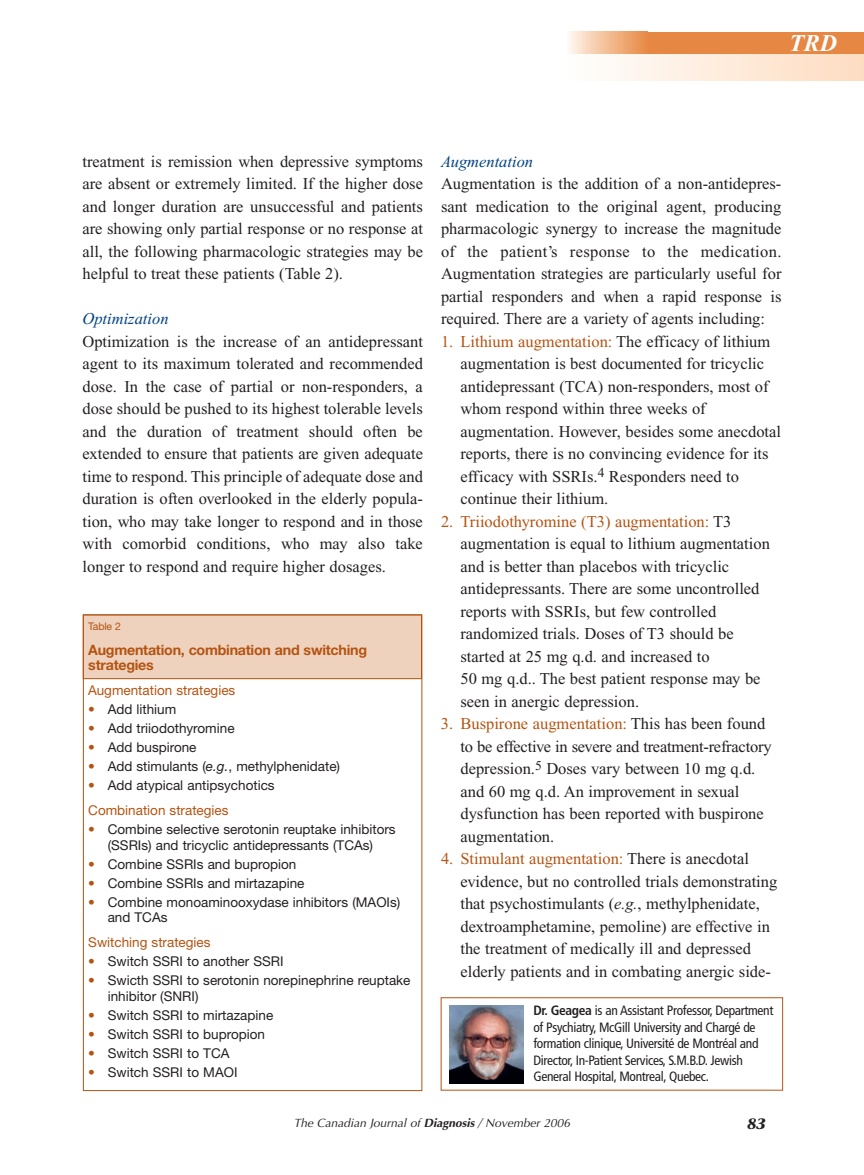
<style>
.page{position:relative;width:864px;height:1175px;background:#fff}
.page>*{position:absolute;margin:0;border:0;box-sizing:border-box;transform-origin:0 0}
.t1{font:italic 700 24px "Times New Roman";color:#fff}
.t2{font:16.5px/22.5px "Times New Roman";color:#231f20}
.t3{font:italic 16.5px "Times New Roman";color:#014182}
.t4{font:italic 700 15px "Stone Serif";color:#231f20}
.t5{font:700 14.25px/15.8px "Helvetica Neue";letter-spacing:-.015em;color:#b45412}
.t6{font:13.5px/15.8px "Helvetica Neue";color:#231f20}
.t7{font:condensed 13.5px/16.5px "Frutiger";letter-spacing:-.025em;color:#231f20}
.t8{font:13.5px "Helvetica Neue";color:#b45412}
.t9{font:italic 12px "Optima";color:#231f20}
.t10{font:10.5px "Helvetica Neue";letter-spacing:-.015em;color:#b45412}
.s1{color:#b45412}
.s2{font-style:italic}
.s3{font-weight:700}
</style>
<div class="page">
<div style="left:567px;top:38px;width:297px;height:42px;background:linear-gradient(to right,#fefefd,#fedcc0)"></div>
<div style="left:594px;top:32px;width:270px;height:22px;background:#e68843"></div>
<div style="left:567px;top:32px;width:81px;height:22px;background:linear-gradient(to right,#fef7ef,#e78842)"></div>
<div style="left:441px;top:997px;width:342px;height:93px;border:1px solid #b45412"></div>
<div style="left:83px;top:615px;width:339px;height:63px;background:#efd2be"></div>
<div style="left:83px;top:614px;width:339px;height:65px;border:1px solid #b45412"></div>
<div style="left:83px;top:614px;width:339px;height:476px;border:1px solid #b45412"></div>
<img style="left:450px;top:1005px;width:73px;height:78px">
<h1 class="t1" style="left:789px;top:35px;width:49px">TRD</h1>
<p class="t2" style="left:82px;top:151px;width:342px;text-align:justify">treatment is remission when depressive symptoms are absent or extremely limited. If the higher dose and longer duration are unsuccessful and patients are showing only partial response or no response at all, the following pharmacologic strategies may be helpful to treat these patients (Table 2).</p>
<p class="t3" style="left:82px;top:313px;width:88px">Optimization</p>
<p class="t2" style="left:82px;top:331px;width:342px;text-align:justify">Optimization is the increase of an antidepressant agent to its maximum tolerated and recommended dose. In the case of partial or non-responders, a dose should be pushed to its highest tolerable levels and the duration of treatment should often be extended to ensure that patients are given adequate time to respond. This principle of adequate dose and duration is often overlooked in the elderly popula&shy;tion, who may take longer to respond and in those with comorbid conditions, who may also take longer to respond and require higher dosages.</p>
<p class="t10" style="left:88px;top:622px;width:34px">Table 2</p>
<p class="t5" style="left:88px;top:643px;width:280px">Augmentation, combination and switching strategies</p>
<p class="t8" style="left:88px;top:685px;width:149px">Augmentation strategies</p>
<p class="t6" style="left:88px;top:702px;width:90px"><span class="s1">•</span> Add lithium</p>
<p class="t6" style="left:88px;top:721px;width:148px"><span class="s1">•</span> Add triiodothyromine</p>
<p class="t6" style="left:88px;top:740px;width:110px"><span class="s1">•</span> Add buspirone</p>
<p class="t6" style="left:88px;top:759px;width:253px"><span class="s1">•</span> Add stimulants (<span class="s2">e.g.</span>, methylphenidate)</p>
<p class="t6" style="left:88px;top:774px;width:188px;line-height:24.8px"><span class="s1">•</span> Add atypical antipsychotics<br><span class="s1">Combination strategies</span></p>
<p class="t6" style="left:88px;top:822px;width:309px;text-align:center"><span class="s1">•</span> Combine selective serotonin reuptake inhibitors (SSRIs) and tricyclic antidepressants (TCAs)</p>
<p class="t6" style="left:88px;top:857px;width:210px"><span class="s1">•</span> Combine SSRIs and bupropion</p>
<p class="t6" style="left:88px;top:876px;width:218px"><span class="s1">•</span> Combine SSRIs and mirtazapine</p>
<p class="t6" style="left:108px;top:895px;width:294px;text-indent:-19px"><span class="s1">•</span> Combine monoaminooxydase inhibitors (MAOIs) and TCAs</p>
<p class="t8" style="left:88px;top:937px;width:124px">Switching strategies</p>
<p class="t6" style="left:88px;top:954px;width:197px"><span class="s1">•</span> Switch SSRI to another SSRI</p>
<p class="t6" style="left:108px;top:973px;width:304px;text-indent:-19px"><span class="s1">•</span> Swicth SSRI to serotonin norepinephrine reuptake inhibitor (SNRI)</p>
<p class="t6" style="left:88px;top:1008px;width:187px"><span class="s1">•</span> Switch SSRI to mirtazapine</p>
<p class="t6" style="left:88px;top:1027px;width:178px"><span class="s1">•</span> Switch SSRI to bupropion</p>
<p class="t6" style="left:88px;top:1046px;width:143px"><span class="s1">•</span> Switch SSRI to TCA</p>
<p class="t6" style="left:88px;top:1065px;width:151px"><span class="s1">•</span> Switch SSRI to MAOI</p>
<p class="t3" style="left:441px;top:155px;width:94px">Augmentation</p>
<p class="t2" style="left:441px;top:174px;width:342px;text-align:justify">Augmentation is the addition of a non-antidepres&shy;sant medication to the original agent, producing pharmacologic synergy to increase the magnitude of the patient’s response to the medication.<br>Augmentation strategies are particularly useful for partial responders and when a rapid response is required. There are a variety of agents including:</p>
<p class="t2" style="left:460px;top:331px;width:322px;text-indent:-19px"><span class="s1">1. Lithium augmentation:</span> The efficacy of lithium augmentation is best documented for tricyclic antidepressant (TCA) non-responders, most of whom respond within three weeks of augmentation. However, besides some anecdotal reports, there is no convincing evidence for its efficacy with SSRIs.<sup>4</sup> Responders need to continue their lithium.</p>
<p class="t2" style="left:460px;top:511px;width:311px;text-indent:-19px"><span class="s1">2. Triiodothyromine (T3) augmentation:</span> T3 augmentation is equal to lithium augmentation and is better than placebos with tricyclic antidepressants. There are some uncontrolled reports with SSRIs, but few controlled randomized trials. Doses of T3 should be started at 25 mg q.d. and increased to<br>50 mg q.d.. The best patient response may be seen in anergic depression.</p>
<p class="t2" style="left:460px;top:714px;width:313px;text-indent:-19px"><span class="s1">3. Buspirone augmentation:</span> This has been found to be effective in severe and treatment-refractory depression.<sup>5</sup> Doses vary between 10 mg q.d. and 60 mg q.d. An improvement in sexual dysfunction has been reported with buspirone augmentation.</p>
<p class="t2" style="left:460px;top:849px;width:318px;text-indent:-19px"><span class="s1">4. Stimulant augmentation:</span> There is anecdotal evidence, but no controlled trials demonstrating that psychostimulants (<span class="s2">e.g.</span>, methylphenidate, dextroamphetamine, pemoline) are effective in the treatment of medically ill and depressed elderly patients and in combating anergic side-</p>
<p class="t7" style="left:533px;top:1003px;width:242px"><span class="s3">Dr. Geagea</span> is an Assistant Professor, Department of Psychiatry, McGill University and Chargé de formation clinique, Université de Montréal and Director, In-Patient Services, S.M.B.D. Jewish General Hospital, Montreal, Quebec.</p>
<p class="t9" style="left:294px;top:1118px;width:278px">The Canadian Journal of <span class="s3">Diagnosis</span> / November 2006</p>
<p class="t4" style="left:747px;top:1117px;width:20px">83</p>
</div>
